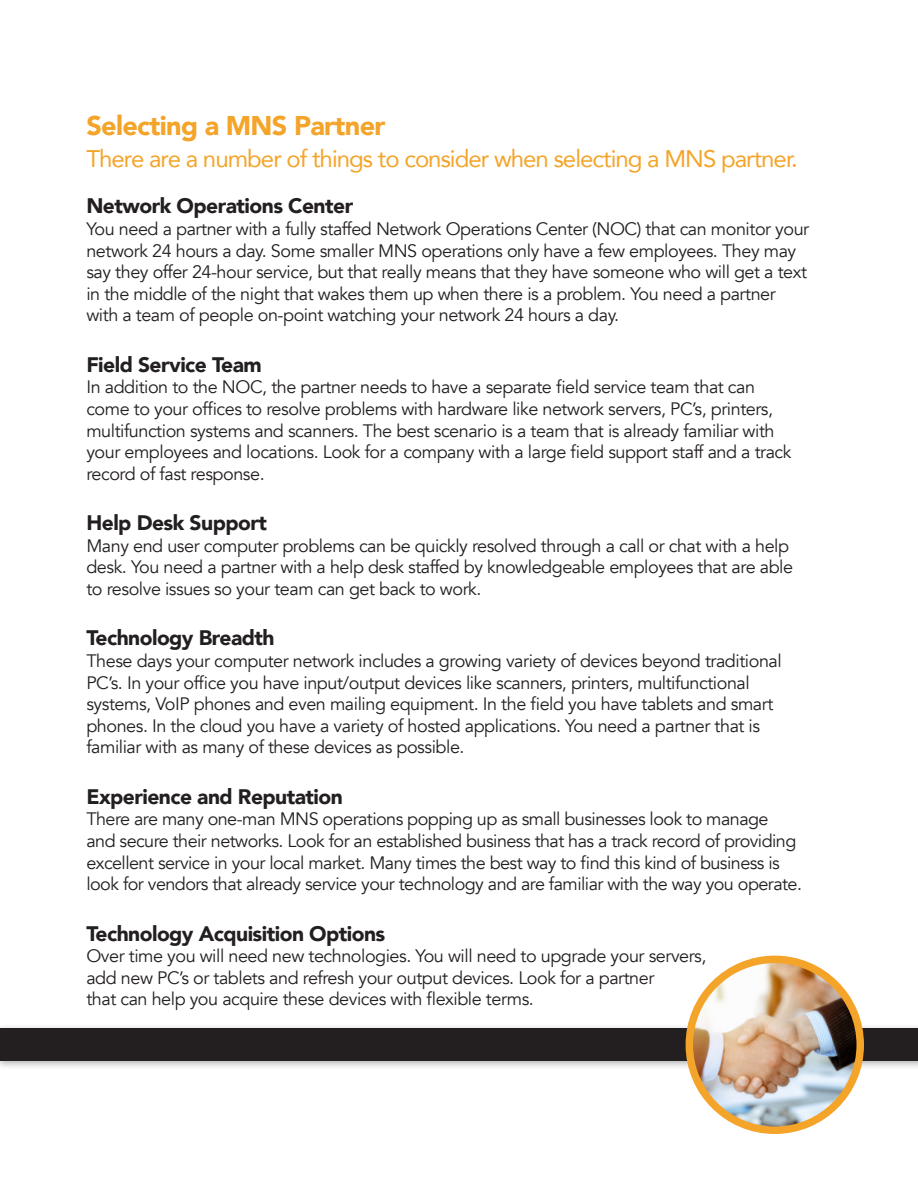
<style>
.page{position:relative;width:918px;height:1188px;background:#fff}
.page>*{position:absolute;margin:0;border:0;box-sizing:border-box;transform-origin:0 0}
.t1{font:900 27px "Avenir";letter-spacing:-.025em;color:#f4a429}
.t2{font:24px "Avenir";letter-spacing:-.04em;color:#f4a429}
.t3{font:900 21px "Avenir";letter-spacing:-.025em;color:#231f20}
.t4{font:18px/21.6px "Avenir";letter-spacing:-.025em;color:#231f20}
</style>
<div class="page">
<div style="left:0;top:1024px;width:918px;height:46px;background:#231f20;opacity:.35"></div>
<div style="left:0;top:1029px;width:918px;height:32px;background:#231f20"></div>
<img style="left:689px;top:959px;width:171px;height:171px;border-radius:85px">
<div style="left:686px;top:956px;width:178px;height:178px;border:8px solid #f4a429;border-radius:50%"></div>
<p class="t1" style="left:86px;top:102px;width:301px">Selecting a MNS Partner</p>
<p class="t2" style="left:86px;top:139px;width:713px">There are a number of things to consider when selecting a MNS partner.</p>
<p class="t3" style="left:86px;top:188px;width:268px">Network Operations Center</p>
<p class="t4" style="left:86px;top:218px;width:724px">You need a partner with a fully staffed Network Operations Center (NOC) that can monitor your network 24 hours a day. Some smaller MNS operations only have a few employees. They may say they offer 24-hour service, but that really means that they have someone who will get a text in the middle of the night that wakes them up when there is a problem. You need a partner with a team of people on-point watching your network 24 hours a day.</p>
<p class="t3" style="left:86px;top:346px;width:177px">Field Service Team</p>
<p class="t4" style="left:86px;top:377px;width:707px">In addition to the NOC, the partner needs to have a separate field service team that can come to your offices to resolve problems with hardware like network servers, PC’s, printers, multifunction systems and scanners. The best scenario is a team that is already familiar with your employees and locations. Look for a company with a large field support staff and a track record of fast response.</p>
<p class="t3" style="left:86px;top:505px;width:182px">Help Desk Support</p>
<p class="t4" style="left:86px;top:535px;width:708px">Many end user computer problems can be quickly resolved through a call or chat with a help desk. You need a partner with a help desk staffed by knowledgeable employees that are able to resolve issues so your team can get back to work.</p>
<p class="t3" style="left:86px;top:620px;width:190px">Technology Breadth</p>
<p class="t4" style="left:86px;top:650px;width:697px">These days your computer network includes a growing variety of devices beyond traditional PC’s. In your office you have input/output devices like scanners, printers, multifunctional systems, VoIP phones and even mailing equipment. In the field you have tablets and smart phones. In the cloud you have a variety of hosted applications. You need a partner that is familiar with as many of these devices as possible.</p>
<p class="t3" style="left:86px;top:778px;width:258px">Experience and Reputation</p>
<p class="t4" style="left:86px;top:809px;width:717px">There are many one-man MNS operations popping up as small businesses look to manage and secure their networks. Look for an established business that has a track record of providing excellent service in your local market. Many times the best way to find this kind of business is look for vendors that already service your technology and are familiar with the way you operate.</p>
<p class="t3" style="left:86px;top:915px;width:300px">Technology Acquisition Options</p>
<p class="t4" style="left:86px;top:945px;width:622px">Over time you will need new technologies. You will need to upgrade your servers, add new PC’s or tablets and refresh your output devices. Look for a partner<br>that can help you acquire these devices with flexible terms.</p>
</div>
